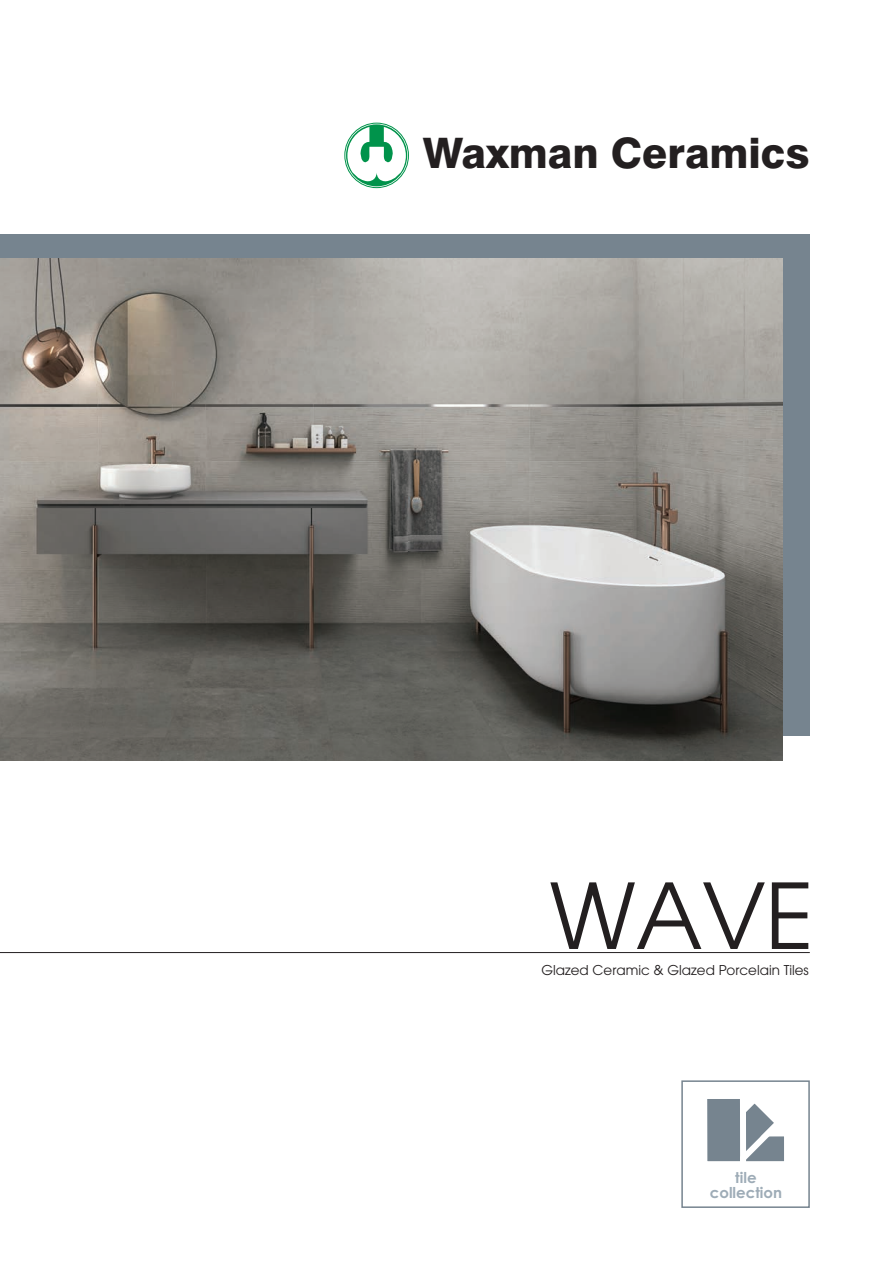
<style>
.page{position:relative;width:893px;height:1263px;background:#fff}
.page>*{position:absolute;margin:0;border:0;box-sizing:border-box;transform-origin:0 0}
.t1{font:90px "Avant Garde";color:#231f20}
.t2{font:800 42px "Swiss 721 BT";color:#231f20}
.t3{font:700 15px/15px "Century Gothic";color:#9eacb7;text-align:center}
.t4{font:13.5px "Avant Garde";color:#231f20}
</style>
<div class="page">
<hr style="left:0;top:952px;width:810px;height:1px;background:#231f20">
<div style="left:0;top:234px;width:810px;height:501px;background:#76848f"></div>
<img style="left:0;top:259px;width:782px;height:501px">
<svg style="left:344px;top:122px;width:65px;height:67px"></svg>
<div style="left:681px;top:1080px;width:129px;height:128px;border:2px solid #76848f"></div>
<svg style="left:746px;top:1103px;width:38px;height:59px"></svg>
<div style="left:707px;top:1099px;width:33px;height:62px;background:#76848f"></div>
<h2 class="t2" style="left:423px;top:138px;width:388px">Waxman Ceramics</h2>
<h1 class="t1" style="left:549px;top:882px;width:266px">WAVE</h1>
<p class="t4" style="left:541px;top:965px;width:269px">Glazed Ceramic &amp; Glazed Porcelain Tiles</p>
<p class="t3" style="left:710px;top:1171px;width:74px">tile collection</p>
</div>
